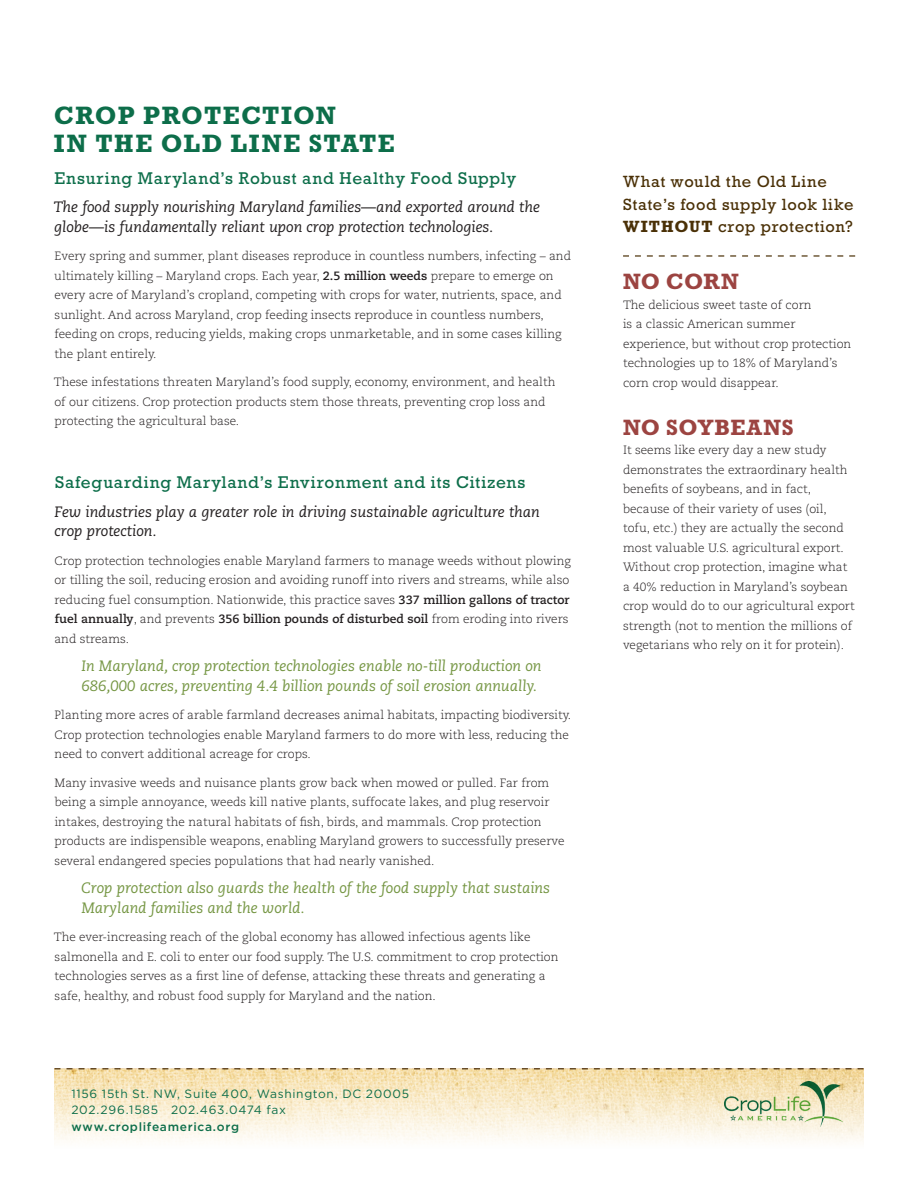
<style>
.page{position:relative;width:918px;height:1188px;background:#fff}
.page>*{position:absolute;margin:0;border:0;box-sizing:border-box;transform-origin:0 0}
.Headers{font:700 25.5px/28.5px "Rockwell Std";letter-spacing:.055em;color:#0d6e4a}
.crop_callout{font:700 22.5px "Rockwell Std";letter-spacing:.015em;color:#9c4441}
.Headers-2{font:17.25px "Rockwell Std";letter-spacing:.045em;color:#0d6e4a}
.Headers-3{font:16.5px/22.5px "Rockwell Std";letter-spacing:.04em;color:#4a3006}
.Quotes{font:italic 15px/19.5px "Caecilia LT Std";color:#759643}
.Initial_Paragraph{font:italic 15px/19.5px "Caecilia LT Std";color:#231f20}
.Body{font:300 12px/19.5px "Caecilia LT Std";color:#231f20}
.crop_callout-2{font:300 12px/19.5px "Caecilia LT Std";color:#231f20}
.Headers-4{font:12px "Gotham";letter-spacing:.055em;color:#0d6e4a}
.Headers-5{font:500 12px "Gotham";letter-spacing:.055em;color:#0d6e4a}
.s1{font-weight:700}
</style>
<div class="page">
<svg style="left:54px;top:1070px;width:810px;height:72px;background:#f9eccf"></svg>
<svg style="left:54px;top:1068px;width:810px;height:2px;background:#bda579"></svg>
<img style="left:724px;top:1082px;width:118px;height:44px">
<svg style="left:623px;top:255px;width:232px;height:2px"></svg>
<p class="Headers" style="left:54px;top:101px;width:342px">CROP PROTECTION<br>IN THE OLD LINE STATE</p>
<p class="Headers-2" style="left:54px;top:168px;width:463px">Ensuring Maryland’s Robust and Healthy Food Supply</p>
<p class="Initial_Paragraph" style="left:54px;top:198px;width:488px">The food supply nourishing Maryland families—and exported around the globe—is fundamentally reliant upon crop protection technologies.</p>
<p class="Body" style="left:54px;top:247px;width:518px">Every spring and summer, plant diseases reproduce in countless numbers, infecting – and ultimately killing – Maryland crops. Each year, <span class="s1">2.5 million weeds</span> prepare to emerge on every acre of Maryland’s cropland, competing with crops for water, nutrients, space, and sunlight. And across Maryland, crop feeding insects reproduce in countless numbers, feeding on crops, reducing yields, making crops unmarketable, and in some cases killing the plant entirely.</p>
<p class="Body" style="left:54px;top:373px;width:503px">These infestations threaten Maryland’s food supply, economy, environment, and health of our citizens. Crop protection products stem those threats, preventing crop loss and protecting the agricultural base.</p>
<p class="Headers-2" style="left:55px;top:472px;width:472px">Safeguarding Maryland’s Environment and its Citizens</p>
<p class="Initial_Paragraph" style="left:54px;top:502px;width:487px">Few industries play a greater role in driving sustainable agriculture than crop protection.</p>
<p class="Body" style="left:54px;top:551px;width:518px">Crop protection technologies enable Maryland farmers to manage weeds without plowing or tilling the soil, reducing erosion and avoiding runoff into rivers and streams, while also reducing fuel consumption. Nationwide, this practice saves <span class="s1">337 million gallons of tractor fuel annually</span>, and prevents <span class="s1">356 billion pounds of disturbed soil</span> from eroding into rivers and streams.</p>
<p class="Quotes" style="left:81px;top:657px;width:462px">In Maryland, crop protection technologies enable no-till production on<br>686,000 acres, preventing 4.4 billion pounds of soil erosion annually.</p>
<p class="Body" style="left:55px;top:706px;width:518px">Planting more acres of arable farmland decreases animal habitats, impacting biodiversity.<br>Crop protection technologies enable Maryland farmers to do more with less, reducing the need to convert additional acreage for crops.</p>
<p class="Body" style="left:54px;top:773px;width:512px">Many invasive weeds and nuisance plants grow back when mowed or pulled. Far from being a simple annoyance, weeds kill native plants, suffocate lakes, and plug reservoir intakes, destroying the natural habitats of fish, birds, and mammals. Crop protection products are indispensible weapons, enabling Maryland growers to successfully preserve several endangered species populations that had nearly vanished.</p>
<p class="Quotes" style="left:81px;top:879px;width:470px">Crop protection also guards the health of the food supply that sustains<br>Maryland families and the world.</p>
<p class="Body" style="left:54px;top:928px;width:506px">The ever-increasing reach of the global economy has allowed infectious agents like salmonella and E. coli to enter our food supply. The U.S. commitment to crop protection technologies serves as a first line of defense, attacking these threats and generating a safe, healthy, and robust food supply for Maryland and the nation.</p>
<p class="Headers-4" style="left:71px;top:1086px;width:339px">1156 15th St. NW, Suite 400, Washington, DC 20005</p>
<p class="Headers-4" style="left:71px;top:1102px;width:216px">202.296.1585 202.463.0474 fax</p>
<p class="Headers-5" style="left:71px;top:1119px;width:169px">www.croplifeamerica.org</p>
<p class="Headers-3" style="left:623px;top:170px;width:232px">What would the Old Line<br>State’s food supply look like<br><span class="s1">WITHOUT</span> crop protection?</p>
<p class="crop_callout" style="left:623px;top:269px;width:117px">NO CORN</p>
<p class="crop_callout-2" style="left:623px;top:295px;width:230px">The delicious sweet taste of corn<br>is a classic American summer experience, but without crop protection technologies up to 18% of Maryland’s corn crop would disappear.</p>
<p class="crop_callout" style="left:623px;top:414px;width:172px">NO SOYBEANS</p>
<p class="crop_callout-2" style="left:623px;top:441px;width:233px">It seems like every day a new study demonstrates the extraordinary health benefits of soybeans, and in fact, because of their variety of uses (oil, tofu, etc.) they are actually the second most valuable U.S. agricultural export.<br>Without crop protection, imagine what a 40% reduction in Maryland’s soybean crop would do to our agricultural export strength (not to mention the millions of vegetarians who rely on it for protein).</p>
</div>
